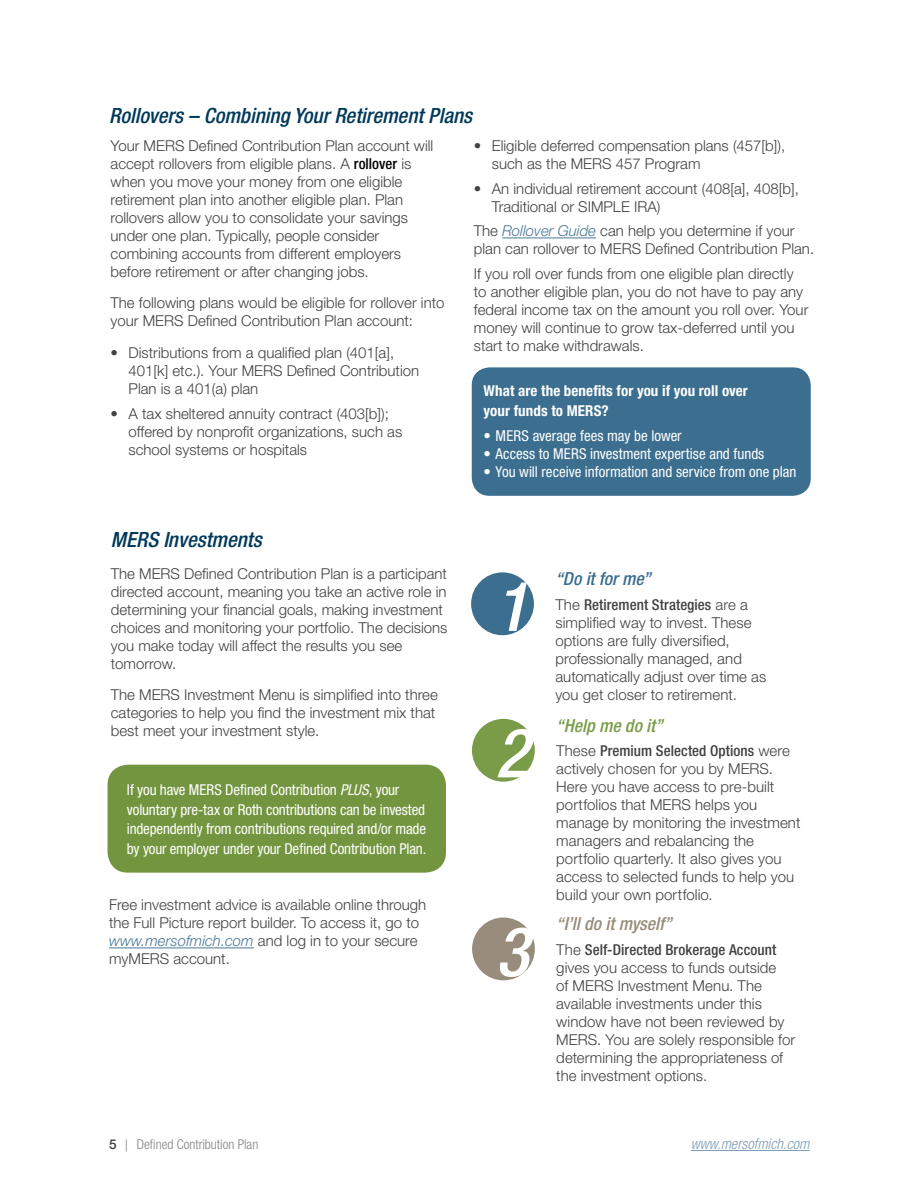
<style>
.page{position:relative;width:918px;height:1188px;background:#fff}
.page>*{position:absolute;margin:0;border:0;box-sizing:border-box;transform-origin:0 0}
.t1{font:italic 500 condensed 68.4px "Helvetica Neue LT Std";color:#fff}
.t2{font:italic 500 condensed 21px "Helvetica Neue LT Std";color:#00395a}
.t3{font:italic 500 condensed 18px "Helvetica Neue LT Std";letter-spacing:-.005em;color:#988d7c}
.t4{font:italic 500 condensed 18px "Helvetica Neue LT Std";color:#7a9c49}
.t5{font:italic 500 condensed 18px "Helvetica Neue LT Std";letter-spacing:-.005em;color:#3b6e8f}
.t6{font:300 15px/18px "Helvetica Neue LT Std";color:#414042}
.t7{font:condensed 15px/19.5px "Helvetica Neue LT Std";letter-spacing:-.005em;color:#fff}
.t8{font:700 condensed 15px/19.5px "Helvetica Neue LT Std";letter-spacing:.005em;color:#fff}
.t9{font:italic 300 condensed 15px "Helvetica Neue LT Std";color:#7c9cb7}
.t10{font:300 condensed 13.5px "Helvetica Neue LT Std";color:#808285}
.s1{font-weight:500;font-stretch:condensed;color:#000}
.s2{font-style:italic}
.s3{font-style:italic;color:#4a7898}
.s4{font-weight:500;font-stretch:condensed}
.s5{font-weight:500;font-stretch:normal;color:#414042}
.s6{font-family:"Frutiger Neue LT Pro";font-stretch:normal;font-size:12px}
</style>
<div class="page">
<hr style="left:691px;top:1150px;width:119px;height:1px;background:#7c9cb7">
<hr style="left:502px;top:238px;width:94px;height:1px;background:#4a7898">
<div style="left:472px;top:367px;width:339px;height:129px;background:#3b6e8f;border-radius:18px"></div>
<div style="left:471px;top:572px;width:63px;height:63px;background:#3b6e8f;border-radius:50%"></div>
<div style="left:472px;top:719px;width:63px;height:63px;background:#7a9c49;border-radius:50%"></div>
<div style="left:472px;top:918px;width:63px;height:62px;background:#988d7c;border-radius:50%"></div>
<div style="left:108px;top:765px;width:338px;height:108px;background:#73953f;border-radius:21px"></div>
<hr style="left:109px;top:948px;width:145px;height:1px;background:#4a7898">
<h2 class="t2" style="left:109px;top:103px;width:365px">Rollovers – Combining Your Retirement Plans</h2>
<p class="t6" style="left:111px;top:136px;width:324px">Your MERS Defined Contribution Plan account will accept rollovers from eligible plans. A <span class="s1">rollover</span> is when you move your money from one eligible retirement plan into another eligible plan. Plan rollovers allow you to consolidate your savings under one plan. Typically, people consider combining accounts from different employers before retirement or after changing jobs.</p>
<p class="t6" style="left:111px;top:294px;width:335px">The following plans would be eligible for rollover into your MERS Defined Contribution Plan account:</p>
<p class="t6" style="left:129px;top:343px;width:292px;text-indent:-18px">• Distributions from a qualified plan (401[a],<br>401[k] etc.). Your MERS Defined Contribution<br>Plan is a 401(a) plan</p>
<p class="t6" style="left:129px;top:404px;width:275px;text-indent:-18px">• A tax sheltered annuity contract (403[b]); offered by nonprofit organizations, such as school systems or hospitals</p>
<h2 class="t2" style="left:111px;top:527px;width:152px">MERS Investments</h2>
<p class="t6" style="left:111px;top:564px;width:338px">The MERS Defined Contribution Plan is a participant directed account, meaning you take an active role in determining your financial goals, making investment choices and monitoring your portfolio. The decisions you make today will affect the results you see tomorrow.</p>
<p class="t6" style="left:111px;top:685px;width:328px">The MERS Investment Menu is simplified into three categories to help you find the investment mix that best meet your investment style.</p>
<p class="t7" style="left:127px;top:780px;width:301px">If you have MERS Defined Contribution <span class="s2">PLUS</span>, your voluntary pre-tax or Roth contributions can be invested independently from contributions required and/or made by your employer under your Defined Contribution Plan.</p>
<p class="t6" style="left:109px;top:896px;width:319px">Free investment advice is available online through the Full Picture report builder. To access it, go to <span class="s3">www.mersofmich.com</span> and log in to your secure myMERS account.</p>
<p class="t6" style="left:492px;top:136px;width:295px;text-indent:-18px">• Eligible deferred compensation plans (457[b]), such as the MERS 457 Program</p>
<p class="t6" style="left:492px;top:179px;width:309px;text-indent:-18px">• An individual retirement account (408[a], 408[b],<br>Traditional or SIMPLE IRA)</p>
<p class="t6" style="left:474px;top:222px;width:342px">The <span class="s3">Rollover Guide</span> can help you determine if your plan can rollover to MERS Defined Contribution Plan.</p>
<p class="t6" style="left:474px;top:265px;width:336px">If you roll over funds from one eligible plan directly to another eligible plan, you do not have to pay any federal income tax on the amount you roll over. Your money will continue to grow tax-deferred until you start to make withdrawals.</p>
<p class="t8" style="left:484px;top:381px;width:266px">What are the benefits for you if you roll over your funds to MERS?</p>
<p class="t7" style="left:484px;top:425px;width:200px">• MERS average fees may be lower</p>
<p class="t7" style="left:484px;top:443px;width:282px">• Access to MERS investment expertise and funds</p>
<p class="t7" style="left:484px;top:461px;width:314px">• You will receive information and service from one plan</p>
<h1 class="t1" style="left:495px;top:566px;width:34px">1</h1>
<h1 class="t1" style="left:495px;top:712px;width:34px">2</h1>
<h1 class="t1" style="left:495px;top:911px;width:34px">3</h1>
<p class="t5" style="left:555px;top:568px;width:97px">“Do it for me”</p>
<p class="t6" style="left:555px;top:595px;width:213px">The <span class="s4">Retirement Strategies</span> are a simplified way to invest. These options are fully diversified, professionally managed, and automatically adjust over time as you get closer to retirement.</p>
<p class="t4" style="left:556px;top:715px;width:108px">“Help me do it”</p>
<p class="t6" style="left:556px;top:742px;width:246px">These <span class="s4">Premium Selected Options</span> were actively chosen for you by MERS.<br>Here you have access to pre-built portfolios that MERS helps you manage by monitoring the investment managers and rebalancing the portfolio quarterly. It also gives you access to selected funds to help you build your own portfolio.</p>
<p class="t3" style="left:556px;top:913px;width:117px">“I’ll do it myself”</p>
<p class="t6" style="left:556px;top:940px;width:240px">The <span class="s4">Self-Directed Brokerage Account </span>gives you access to funds outside<br>of MERS Investment Menu. The available investments under this window have not been reviewed by<br>MERS. You are solely responsible for determining the appropriateness of the investment options.</p>
<p class="t10" style="left:109px;top:1136px;width:151px"><span class="s5">5</span> <span class="s6">|</span> Defined Contribution Plan</p>
<p class="t9" style="left:691px;top:1135px;width:120px">www.mersofmich.com</p>
</div>
